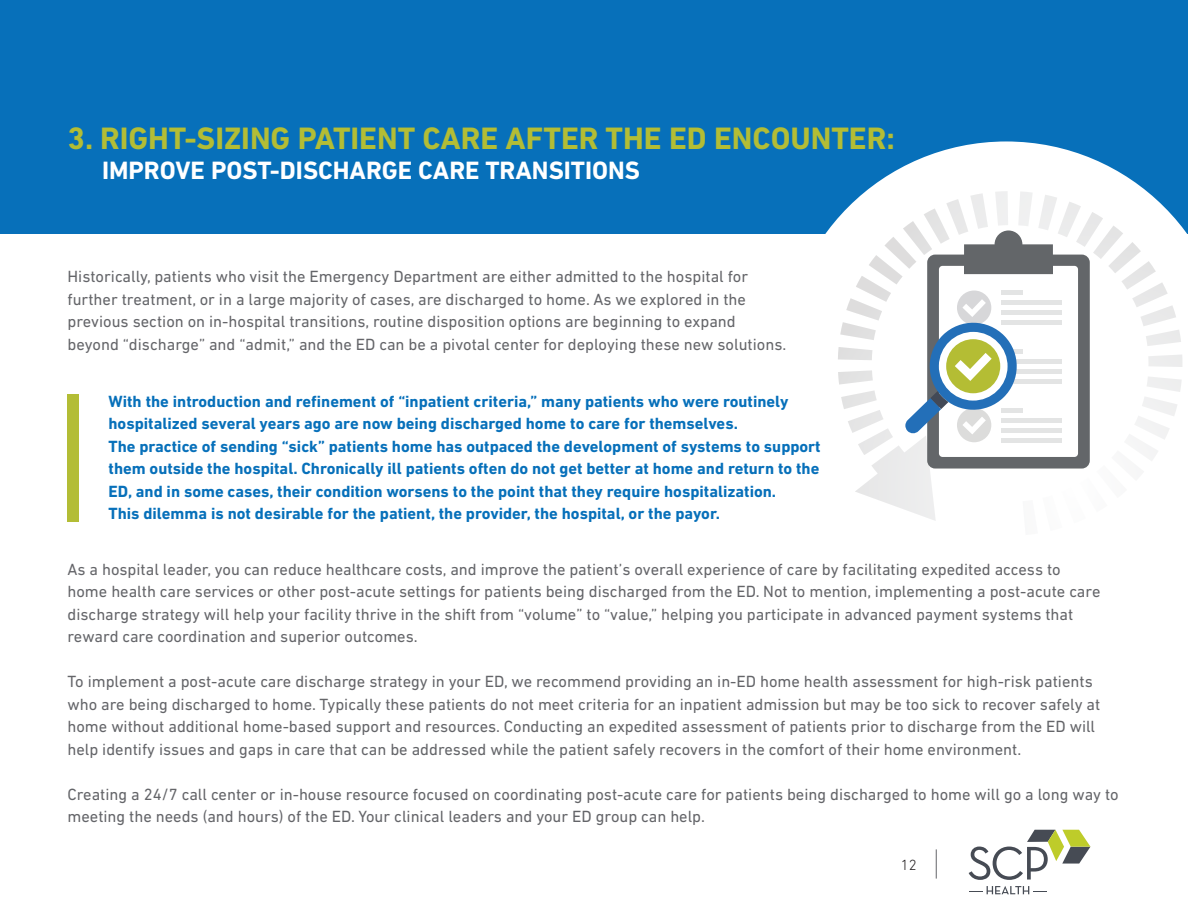
<style>
.page{position:relative;width:1188px;height:918px;background:#fff}
.page>*{position:absolute;margin:0;border:0;box-sizing:border-box;transform-origin:0 0}
.t1{font:700 31.5px "DIN Next LT Pro";color:#b3bd35}
.t2{font:700 25.5px "DIN Next LT Pro";color:#fff}
.t3{font:16.5px/22.5px "DIN Next LT Pro";color:#646569}
.t4{font:700 16.5px/22.5px "DIN Next LT Pro";color:#0770ba}
.t5{font:300 15px "DIN Next LT Pro";color:#231f20}
</style>
<div class="page">
<hr style="left:936px;top:849px;width:1px;height:30px;background:#646569">
<div style="left:0;top:0;width:1188px;height:234px;background:#0770ba"></div>
<svg style="left:825px;top:141px;width:362px;height:93px;fill:#fdfdfe"></svg>
<svg style="left:838px;top:191px;width:344px;height:330px"></svg>
<div style="left:68px;top:394px;width:11px;height:128px;background:#b3bd35"></div>
<svg style="left:968px;top:830px;width:123px;height:50px"></svg>
<svg style="left:969px;top:886px;width:78px;height:8px"></svg>
<h1 class="t1" style="left:68px;top:120px;width:829px">3. RIGHT-SIZING PATIENT CARE AFTER THE ED ENCOUNTER:</h1>
<h2 class="t2" style="left:102px;top:155px;width:540px">IMPROVE POST-DISCHARGE CARE TRANSITIONS</h2>
<p class="t3" style="left:68px;top:265px;width:720px">Historically, patients who visit the Emergency Department are either admitted to the hospital for further treatment, or in a large majority of cases, are discharged to home. As we explored in the previous section on in-hospital transitions, routine disposition options are beginning to expand beyond “discharge” and “admit,” and the ED can be a pivotal center for deploying these new solutions.</p>
<p class="t4" style="left:109px;top:390px;width:714px">With the introduction and refinement of “inpatient criteria,” many patients who were routinely hospitalized several years ago are now being discharged home to care for themselves.<br>The practice of sending “sick” patients home has outpaced the development of systems to support them outside the hospital. Chronically ill patients often do not get better at home and return to the ED, and in some cases, their condition worsens to the point that they require hospitalization.<br>This dilemma is not desirable for the patient, the provider, the hospital, or the payor.</p>
<p class="t3" style="left:68px;top:558px;width:1034px">As a hospital leader, you can reduce healthcare costs, and improve the patient’s overall experience of care by facilitating expedited access to home health care services or other post-acute settings for patients being discharged from the ED. Not to mention, implementing a post-acute care discharge strategy will help your facility thrive in the shift from “volume” to “value,” helping you participate in advanced payment systems that reward care coordination and superior outcomes.</p>
<p class="t3" style="left:68px;top:670px;width:1034px">To implement a post-acute care discharge strategy in your ED, we recommend providing an in-ED home health assessment for high-risk patients who are being discharged to home. Typically these patients do not meet criteria for an inpatient admission but may be too sick to recover safely at home without additional home-based support and resources. Conducting an expedited assessment of patients prior to discharge from the ED will help identify issues and gaps in care that can be addressed while the patient safely recovers in the comfort of their home environment.</p>
<p class="t3" style="left:68px;top:783px;width:1053px">Creating a 24/7 call center or in-house resource focused on coordinating post-acute care for patients being discharged to home will go a long way to meeting the needs (and hours) of the ED. Your clinical leaders and your ED group can help.</p>
<p class="t5" style="left:901px;top:856px;width:17px">12</p>
</div>
